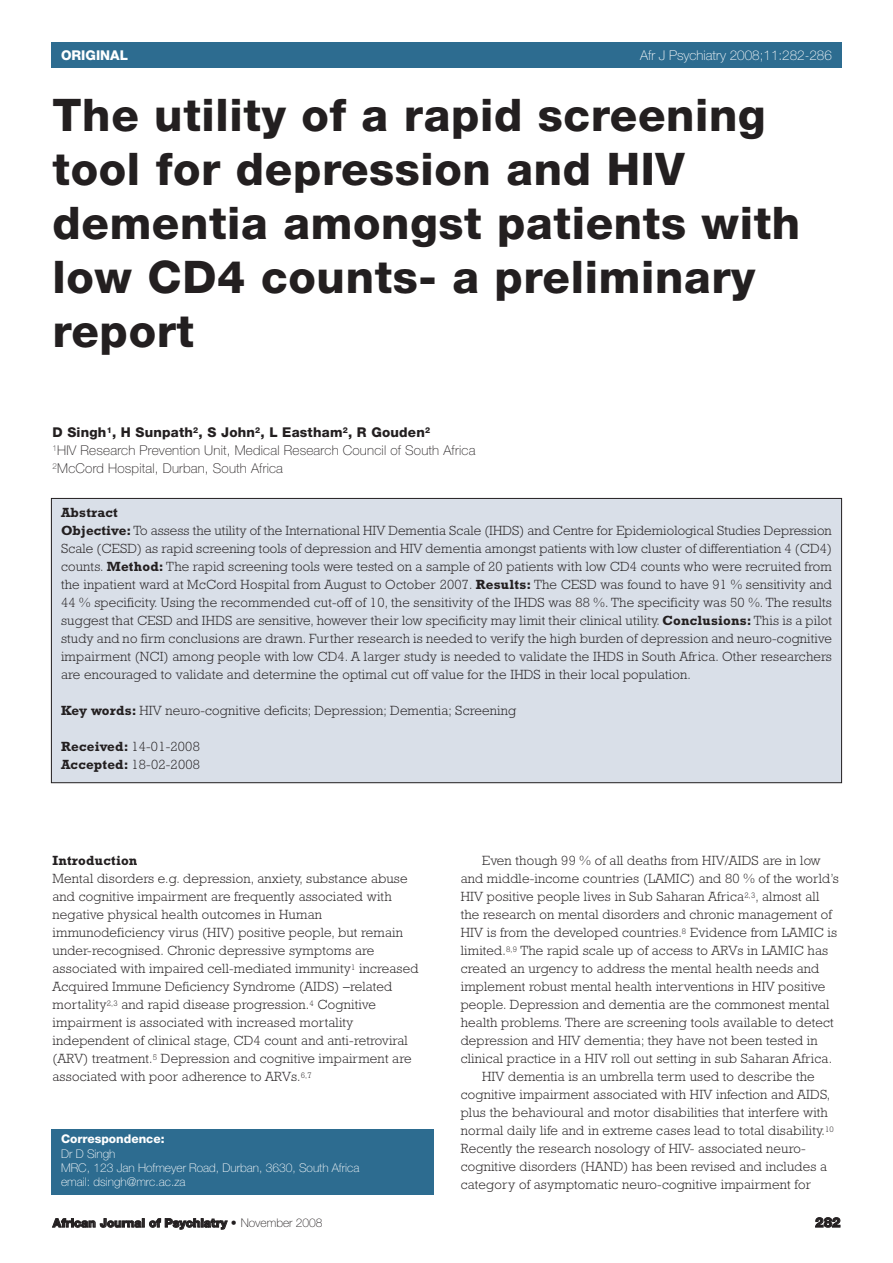
<style>
.page{position:relative;width:893px;height:1263px;background:#fff}
.page>*{position:absolute;margin:0;border:0;box-sizing:border-box;transform-origin:0 0}
.t1{font:800 45px/54px "Helvetica Neue";letter-spacing:.015em;color:#231f20}
.t2{font:300 13.5px/18px "Rockwell";letter-spacing:.015em;color:#231f20}
.t3{font:100 13.5px/18px "Helvetica Neue";letter-spacing:.015em;color:#231f20}
.t4{font:100 13.5px "Helvetica Neue";color:#fff}
.t5{font:700 13.5px "Rockwell";letter-spacing:.015em;color:#231f20}
.t6{font:800 13.5px "Helvetica Neue";color:#fff}
.t7{font:800 13.5px "Helvetica Neue";color:#231f20}
.t8{font:100 12px/14.4px "Helvetica Neue";color:#fff}
.t9{font:800 12px "Helvetica Neue";color:#231f20}
.t10{font:800 12px "Helvetica Neue";color:#fff}
.s1{font-weight:800}
.s2{font-weight:700}
.s3{font-weight:100}
</style>
<div class="page">
<div style="left:51px;top:43px;width:791px;height:25px;background:#2d6c90"></div>
<div style="left:51px;top:498px;width:791px;height:285px;background:#d9dfe8"></div>
<div style="left:51px;top:1130px;width:383px;height:65px;background:#2d6c90"></div>
<p class="t6" style="left:61px;top:50px;width:68px">ORIGINAL</p>
<p class="t4" style="left:640px;top:50px;width:193px">Afr J Psychiatry 2008;11:282-286</p>
<h1 class="t1" style="left:53px;top:92px;width:749px">The utility of a rapid screening tool for depression and HIV dementia amongst patients with low CD4 counts- a preliminary report</h1>
<p class="t3" style="left:53px;top:425px;width:424px"><span class="s1">D Singh</span><sup>1</sup><span class="s1">, H Sunpath</span><sup>2</sup><span class="s1">, S John</span><sup>2</sup><span class="s1">, L Eastham</span><sup>2</sup><span class="s1">, R Gouden</span><sup>2<br></sup><sup>1</sup>HIV Research Prevention Unit, Medical Research Council of South Africa<br><sup>2</sup>McCord Hospital, Durban, South Africa</p>
<p class="t2" style="left:61px;top:505px;width:772px"><span class="s2">Abstract<br>Objective:</span> To assess the utility of the International HIV Dementia Scale (IHDS) and Centre for Epidemiological Studies Depression Scale (CESD) as rapid screening tools of depression and HIV dementia amongst patients with low cluster of differentiation 4 (CD4) counts. <span class="s2">Method:</span> The rapid screening tools were tested on a sample of 20 patients with low CD4 counts who were recruited from the inpatient ward at McCord Hospital from August to October 2007. <span class="s2">Results:</span> The CESD was found to have 91 % sensitivity and 44 % specificity. Using the recommended cut-off of 10, the sensitivity of the IHDS was 88 %. The specificity was 50 %. The results suggest that CESD and IHDS are sensitive, however their low specificity may limit their clinical utility. <span class="s2">Conclusions:</span> This is a pilot study and no firm conclusions are drawn. Further research is needed to verify the high burden of depression and neuro-cognitive impairment (NCI) among people with low CD4. A larger study is needed to validate the IHDS in South Africa. Other researchers are encouraged to validate and determine the optimal cut off value for the IHDS in their local population.</p>
<p class="t2" style="left:61px;top:703px;width:457px"><span class="s2">Key words:</span> HIV neuro-cognitive deficits; Depression; Dementia; Screening</p>
<p class="t2" style="left:61px;top:739px;width:140px"><span class="s2">Received:</span> 14-01-2008<br><span class="s2">Accepted:</span> 18-02-2008</p>
<p class="t5" style="left:53px;top:856px;width:86px">Introduction</p>
<p class="t2" style="left:53px;top:871px;width:367px">Mental disorders e.g. depression, anxiety, substance abuse and cognitive impairment are frequently associated with negative physical health outcomes in Human immunodeficiency virus (HIV) positive people, but remain under-recognised. Chronic depressive symptoms are associated with impaired cell-mediated immunity<sup>1</sup> increased Acquired Immune Deficiency Syndrome (AIDS) –related mortality<sup>2,3</sup> and rapid disease progression.<sup>4</sup> Cognitive impairment is associated with increased mortality independent of clinical stage, CD4 count and anti-retroviral (ARV) treatment.<sup>5</sup> Depression and cognitive impairment are associated with poor adherence to ARVs.<sup>6,7</sup></p>
<p class="t10" style="left:61px;top:1135px;width:105px">Correspondence:</p>
<p class="t8" style="left:61px;top:1147px;width:300px">Dr D Singh<br>MRC, 123 Jan Hofmeyer Road, Durban, 3630, South Africa email: dsingh@mrc.ac.za</p>
<p class="t2" style="left:482px;top:853px;width:340px">Even though 99 % of all deaths from HIV/AIDS are in low</p>
<p class="t2" style="left:461px;top:871px;width:380px">and middle-income countries (LAMIC) and 80 % of the world’s</p>
<p class="t2" style="left:461px;top:889px;width:360px">HIV positive people lives in Sub Saharan Africa<sup>2,3</sup>, almost all</p>
<p class="t2" style="left:461px;top:907px;width:373px">the research on mental disorders and chronic management of</p>
<p class="t2" style="left:461px;top:925px;width:378px">HIV is from the developed countries.<sup>8</sup> Evidence from LAMIC is</p>
<p class="t2" style="left:461px;top:943px;width:369px">limited.<sup>8,9</sup> The rapid scale up of access to ARVs in LAMIC has</p>
<p class="t2" style="left:461px;top:961px;width:360px">created an urgency to address the mental health needs and</p>
<p class="t2" style="left:461px;top:979px;width:366px">implement robust mental health interventions in HIV positive</p>
<p class="t2" style="left:461px;top:997px;width:370px">people. Depression and dementia are the commonest mental</p>
<p class="t2" style="left:461px;top:1015px;width:374px">health problems. There are screening tools available to detect</p>
<p class="t2" style="left:461px;top:1033px;width:358px">depression and HIV dementia; they have not been tested in</p>
<p class="t2" style="left:461px;top:1051px;width:373px">clinical practice in a HIV roll out setting in sub Saharan Africa.</p>
<p class="t2" style="left:482px;top:1069px;width:334px">HIV dementia is an umbrella term used to describe the</p>
<p class="t2" style="left:461px;top:1087px;width:371px">cognitive impairment associated with HIV infection and AIDS,</p>
<p class="t2" style="left:461px;top:1105px;width:369px">plus the behavioural and motor disabilities that interfere with</p>
<p class="t2" style="left:461px;top:1123px;width:375px">normal daily life and in extreme cases lead to total disability.<sup>10</sup></p>
<p class="t2" style="left:461px;top:1141px;width:346px">Recently the research nosology of HIV- associated neuro-</p>
<p class="t2" style="left:461px;top:1159px;width:368px">cognitive disorders (HAND) has been revised and includes a</p>
<p class="t2" style="left:461px;top:1177px;width:352px">category of asymptomatic neuro-cognitive impairment for</p>
<p class="t9" style="left:53px;top:1218px;width:271px">African Journal of Psychiatry • <span class="s3">November 2008</span></p>
<p class="t7" style="left:815px;top:1217px;width:27px">282</p>
</div>
